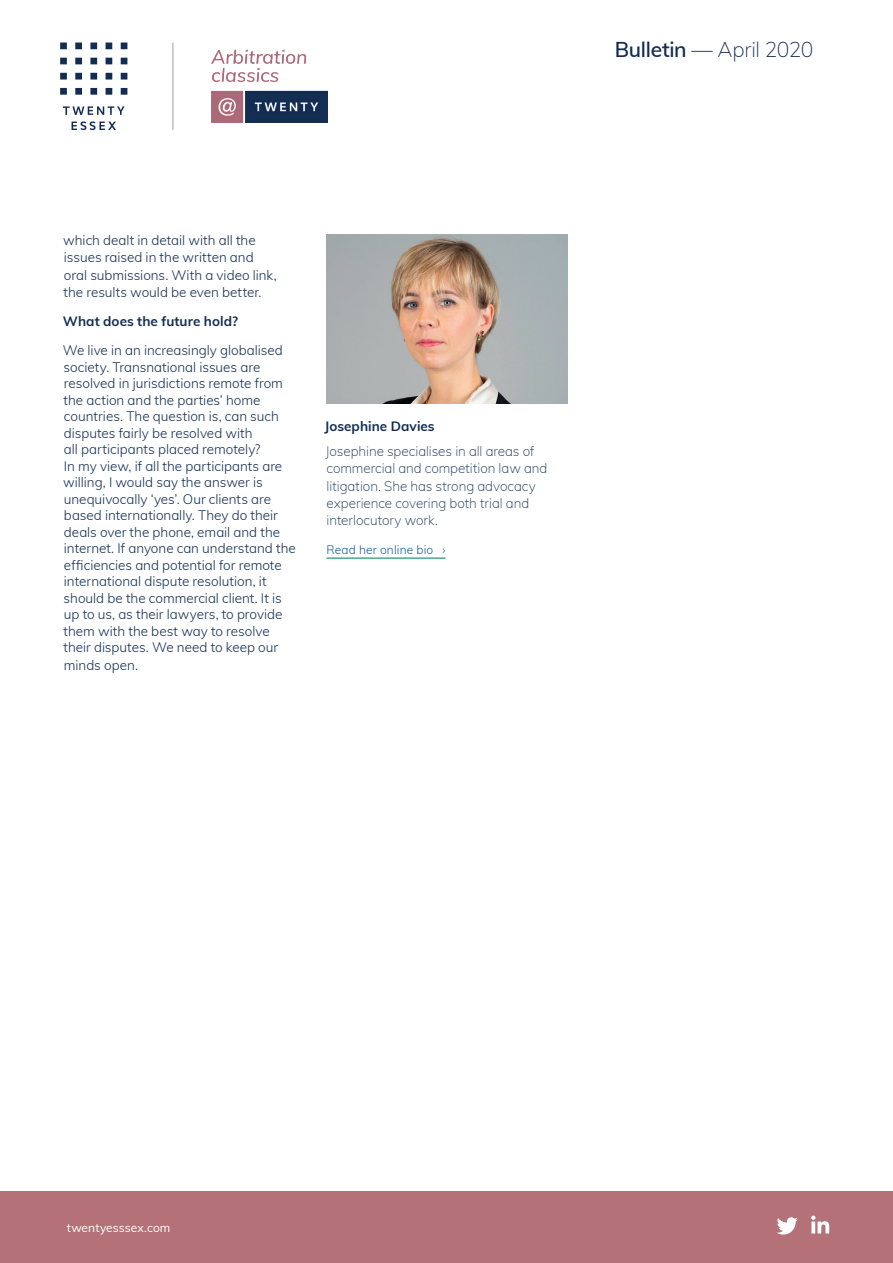
<style>
.page{position:relative;width:893px;height:1263px;background:#fff}
.page>*{position:absolute;margin:0;border:0;box-sizing:border-box;transform-origin:0 0}
.t1{font:200 21px "Muli";letter-spacing:-.02em;color:#132d52}
.t2{font:300 13.5px/16.5px "Muli";color:#132d52}
.t3{font:200 13.5px/17.2px "Muli";letter-spacing:-.005em;color:#132d52}
.t4{font:700 13.5px "Muli";color:#132d52}
.t5{font:300 12px "Muli";letter-spacing:.015em;color:#175d9e}
.t6{font:12px "Muli";letter-spacing:.005em;color:#fff}
.s1{font-weight:600}
</style>
<div class="page">
<div style="left:0;top:1192px;width:893px;height:71px;background:#b47177"></div>
<svg style="left:777px;top:1217px;width:21px;height:17px"></svg>
<svg style="left:811px;top:1215px;width:18px;height:18px"></svg>
<svg style="left:60px;top:43px;width:67px;height:87px"></svg>
<hr style="left:172px;top:43px;width:2px;height:87px;background:#c6bbbd">
<img style="left:211px;top:49px;width:116px;height:74px">
<img style="left:326px;top:235px;width:241px;height:168px">
<hr style="left:326px;top:557px;width:119px;height:2px;background:#49aa8a">
<p class="t2" style="left:63px;top:231px;width:215px;line-height:17.2px">which dealt in detail with all the issues raised in the written and oral submissions. With a video link, the results would be even better.</p>
<p class="t4" style="left:63px;top:311px;width:177px">What does the future hold?</p>
<p class="t2" style="left:63px;top:342px;width:235px">We live in an increasingly globalised society. Transnational issues are resolved in jurisdictions remote from the action and the parties’ home countries. The question is, can such disputes fairly be resolved with<br>all participants placed remotely?<br>In my view, if all the participants are willing, I would say the answer is unequivocally ‘yes’. Our clients are based internationally. They do their deals over the phone, email and the internet. If anyone can understand the efficiencies and potential for remote international dispute resolution, it should be the commercial client. It is up to us, as their lawyers, to provide them with the best way to resolve their disputes. We need to keep our minds open.</p>
<p class="t4" style="left:324px;top:416px;width:112px">Josephine Davies</p>
<p class="t3" style="left:325px;top:442px;width:223px">Josephine specialises in all areas of commercial and competition law and litigation. She has strong advocacy experience covering both trial and interlocutory work.</p>
<p class="t5" style="left:326px;top:541px;width:121px">Read her online bio ›</p>
<h1 class="t1" style="left:615px;top:35px;width:200px"><span class="s1">Bulletin</span> — April 2020</h1>
<p class="t6" style="left:67px;top:1219px;width:105px">twentyesssex.com</p>
</div>
